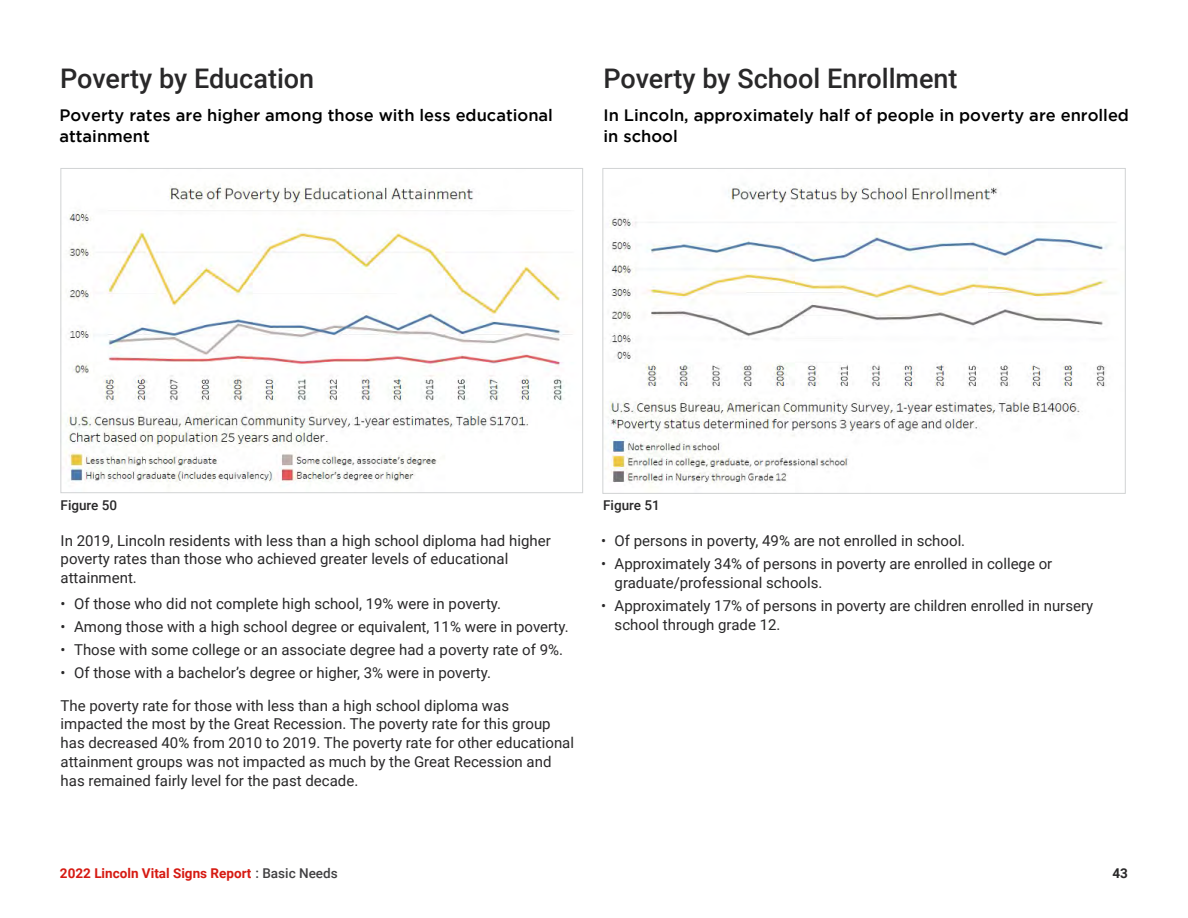
<style>
.page{position:relative;width:1188px;height:918px;background:#fff}
.page>*{position:absolute;margin:0;border:0;box-sizing:border-box;transform-origin:0 0}
.Graph_Heading{font:500 27px "Roboto";color:#292829}
.Graph_Heading_2{font:500 16.5px/21px "Gotham";color:#000}
.Graph_Body_Copy_Bull{font:15px/18.8px "Roboto";color:#292829}
.Graph_Body_Copy{font:15px/18.8px "Roboto";color:#292829}
.t1{font:700 13.5px "Roboto";color:#d61a12}
.Graph_Figure{font:500 13.5px "Roboto";color:#292829}
.t2{font:700 13.5px "Roboto";color:#292829}
.s1{font-weight:500;color:#414042}
</style>
<div class="page">
<img style="left:65px;top:185px;width:508px;height:298px">
<img style="left:605px;top:185px;width:503px;height:303px">
<p class="Graph_Heading" style="left:60px;top:59px;width:256px">Poverty by Education</p>
<p class="Graph_Heading" style="left:604px;top:59px;width:356px">Poverty by School Enrollment</p>
<p class="Graph_Heading_2" style="left:59px;top:105px;width:495px">Poverty rates are higher among those with less educational attainment</p>
<p class="Graph_Heading_2" style="left:604px;top:105px;width:527px">In Lincoln, approximately half of people in poverty are enrolled in school</p>
<p class="Graph_Figure" style="left:61px;top:496px;width:58px">Figure 50</p>
<p class="Graph_Figure" style="left:603px;top:496px;width:58px">Figure 51</p>
<p class="Graph_Body_Copy" style="left:61px;top:530px;width:492px">In 2019, Lincoln residents with less than a high school diploma had higher poverty rates than those who achieved greater levels of educational attainment.</p>
<p class="Graph_Body_Copy_Bull" style="left:61px;top:593px;width:442px">• Of those who did not complete high school, 19% were in poverty.</p>
<p class="Graph_Body_Copy_Bull" style="left:61px;top:617px;width:510px">• Among those with a high school degree or equivalent, 11% were in poverty.</p>
<p class="Graph_Body_Copy_Bull" style="left:61px;top:640px;width:504px">• Those with some college or an associate degree had a poverty rate of 9%.</p>
<p class="Graph_Body_Copy_Bull" style="left:61px;top:663px;width:432px">• Of those with a bachelor’s degree or higher, 3% were in poverty.</p>
<p class="Graph_Body_Copy" style="left:61px;top:695px;width:515px">The poverty rate for those with less than a high school diploma was impacted the most by the Great Recession. The poverty rate for this group has decreased 40% from 2010 to 2019. The poverty rate for other educational attainment groups was not impacted as much by the Great Recession and has remained fairly level for the past decade.</p>
<p class="Graph_Body_Copy_Bull" style="left:601px;top:530px;width:366px">• Of persons in poverty, 49% are not enrolled in school.</p>
<p class="Graph_Body_Copy_Bull" style="left:615px;top:554px;width:439px;text-indent:-14px">• Approximately 34% of persons in poverty are enrolled in college or graduate/professional schools.</p>
<p class="Graph_Body_Copy_Bull" style="left:615px;top:596px;width:480px;text-indent:-14px">• Approximately 17% of persons in poverty are children enrolled in nursery school through grade 12.</p>
<p class="t1" style="left:60px;top:864px;width:279px">2022 Lincoln Vital Signs Report <span class="s1">: Basic Needs</span></p>
<p class="t2" style="left:1112px;top:863px;width:17px">43</p>
</div>
